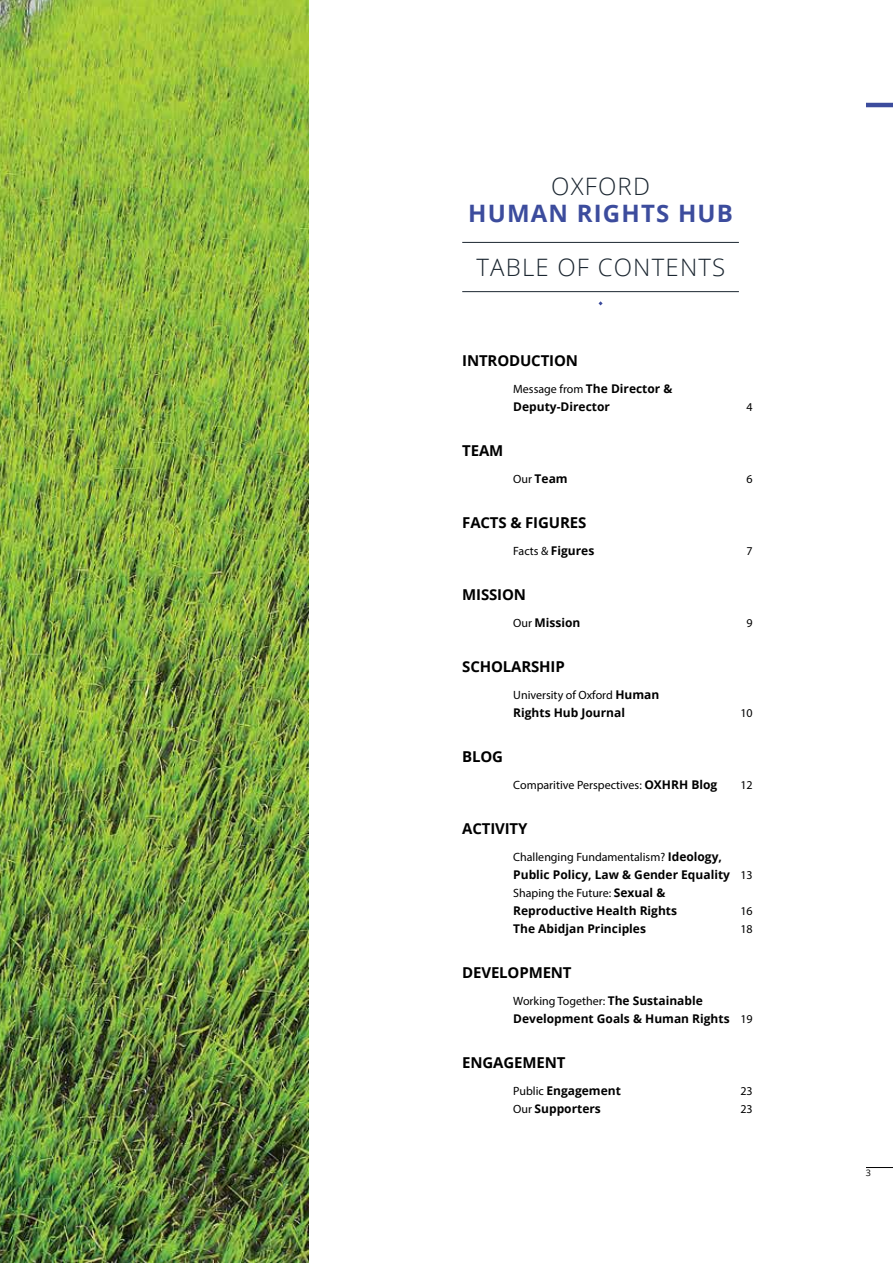
<style>
.page{position:relative;width:893px;height:1263px;background:#fff}
.page>*{position:absolute;margin:0;border:0;box-sizing:border-box;transform-origin:0 0}
.t1{font:300 24px "Open Sans";letter-spacing:.05em;color:#1b2630}
.t2{font:700 24px "Open Sans";letter-spacing:.05em;color:#3c4c9d}
.t3{font:700 15px "Open Sans";letter-spacing:-.01em;color:#000}
.t4{font:700 12px/18px "Open Sans";color:#000}
.t5{font:12px "Myriad Pro";color:#000}
.t6{font:9px "Open Sans";color:#000}
.s1{font-family:"Myriad Pro";font-weight:400}
.s2{font-family:"Open Sans";font-weight:700}
</style>
<div class="page">
<img style="left:0;top:0;width:308px;height:1263px">
<svg style="left:866px;top:1167px;width:27px;height:1px"></svg>
<hr style="left:462px;top:242px;width:277px;height:1px;background:#1b2630">
<hr style="left:462px;top:291px;width:277px;height:1px;background:#1b2630">
<svg style="left:598px;top:301px;width:5px;height:4px"></svg>
<hr style="left:866px;top:103px;width:27px;height:4px;background:#3c4c9d">
<h1 class="t1" style="left:551px;top:170px;width:100px">OXFORD</h1>
<h1 class="t2" style="left:468px;top:196px;width:266px">HUMAN RIGHTS HUB</h1>
<h1 class="t1" style="left:476px;top:251px;width:250px">TABLE OF CONTENTS</h1>
<p class="t3" style="left:462px;top:350px;width:117px">INTRODUCTION</p>
<p class="t4" style="left:513px;top:379px;width:161px"><span class="s1">Message from</span> The Director &amp;<br>Deputy-Director</p>
<p class="t3" style="left:462px;top:440px;width:43px">TEAM</p>
<p class="t5" style="left:746px;top:400px;width:8px">4</p>
<p class="t4" style="left:513px;top:469px;width:56px"><span class="s1">Our</span> Team</p>
<p class="t5" style="left:746px;top:472px;width:8px">6</p>
<p class="t3" style="left:462px;top:512px;width:126px">FACTS &amp; FIGURES</p>
<p class="t4" style="left:513px;top:541px;width:83px"><span class="s1">Facts &amp;</span> Figures</p>
<p class="t5" style="left:746px;top:544px;width:8px">7</p>
<p class="t3" style="left:462px;top:584px;width:65px">MISSION</p>
<p class="t4" style="left:513px;top:613px;width:69px"><span class="s1">Our</span> Mission</p>
<p class="t5" style="left:746px;top:616px;width:8px">9</p>
<p class="t3" style="left:462px;top:656px;width:104px">SCHOLARSHIP</p>
<p class="t5" style="left:513px;top:688px;width:148px">University of Oxford <span class="s2">Human</span></p>
<p class="t4" style="left:513px;top:703px;width:113px">Rights Hub Journal</p>
<p class="t5" style="left:740px;top:706px;width:14px">10</p>
<p class="t3" style="left:462px;top:746px;width:42px">BLOG</p>
<p class="t5" style="left:513px;top:778px;width:206px">Comparitive Perspectives: <span class="s2">OXHRH Blog</span></p>
<p class="t5" style="left:740px;top:778px;width:14px">12</p>
<p class="t3" style="left:462px;top:818px;width:67px">ACTIVITY</p>
<p class="t5" style="left:513px;top:850px;width:210px">Challenging Fundamentalism? <span class="s2">Ideology,</span></p>
<p class="t4" style="left:513px;top:865px;width:241px">Public Policy, Law &amp; Gender Equality <span class="s1">13</span></p>
<p class="t5" style="left:513px;top:886px;width:154px">Shaping the Future: <span class="s2">Sexual &amp;</span></p>
<p class="t4" style="left:513px;top:901px;width:165px">Reproductive Health Rights</p>
<p class="t5" style="left:740px;top:904px;width:14px">16</p>
<p class="t4" style="left:513px;top:919px;width:134px">The Abidjan Principles</p>
<p class="t5" style="left:740px;top:922px;width:14px">18</p>
<p class="t3" style="left:462px;top:962px;width:111px">DEVELOPMENT</p>
<p class="t5" style="left:513px;top:994px;width:191px">Working Together: <span class="s2">The Sustainable</span></p>
<p class="t4" style="left:513px;top:1009px;width:241px">Development Goals &amp; Human Rights <span class="s1">19</span></p>
<p class="t3" style="left:462px;top:1052px;width:105px">ENGAGEMENT</p>
<p class="t4" style="left:513px;top:1081px;width:109px"><span class="s1">Public</span> Engagement</p>
<p class="t5" style="left:740px;top:1084px;width:14px">23</p>
<p class="t4" style="left:513px;top:1099px;width:89px"><span class="s1">Our</span> Supporters</p>
<p class="t5" style="left:740px;top:1102px;width:14px">23</p>
<p class="t6" style="left:866px;top:1167px;width:7px">3</p>
</div>
